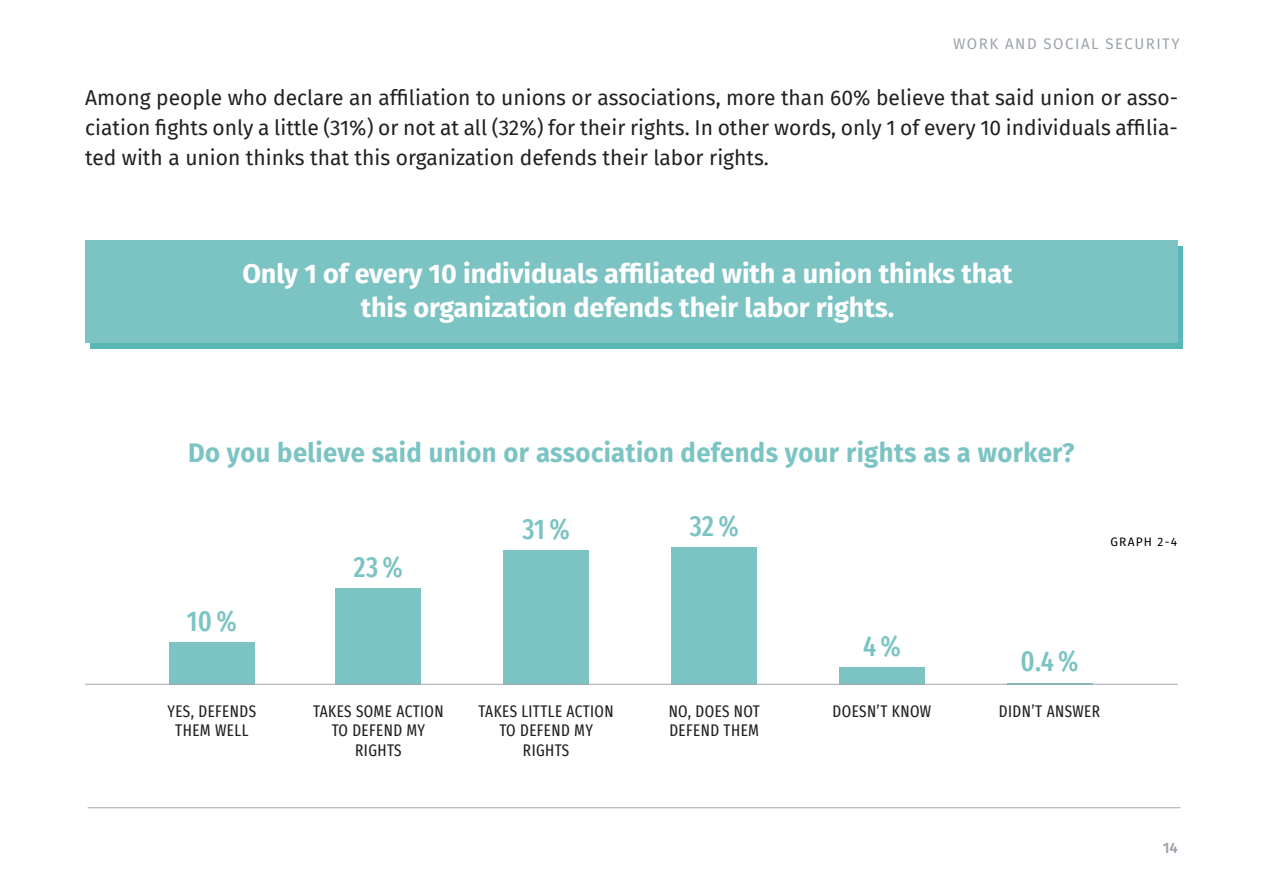
<style>
.page{position:relative;width:1263px;height:893px;background:#fff}
.page>*{position:absolute;margin:0;border:0;box-sizing:border-box;transform-origin:0 0}
.t1{font:500 extra-condensed 28.5px "Fira Sans";letter-spacing:.005em;color:#7cc3c3}
.t2{font:700 27px/34.5px "Fira Sans";letter-spacing:-.005em;color:#fff;text-align:center}
.t3{font:700 27px "Fira Sans";letter-spacing:.015em;color:#7cc3c3;scale:.95 1}
.t4{font:21px/30px "Fira Sans";color:#231f20;text-align:justify}
.t5{font:extra-condensed 16.5px/19.5px "Fira Sans";letter-spacing:.025em;color:#231f20;text-align:center}
.t6{font:15px "Fira Sans";letter-spacing:.1em;color:#9da4ab}
.t7{font:600 15px "Fira Sans";color:#9da4ab}
.t8{font:12px "Fira Sans";letter-spacing:.1em;color:#000001}
</style>
<div class="page">
<div style="left:90px;top:247px;width:1093px;height:102px;background:#59b8b6"></div>
<div style="left:85px;top:240px;width:1092px;height:103px;background:#7cc3c3"></div>
<hr style="left:88px;top:807px;width:1092px;height:1px;background:#9fa6ac">
<div style="left:169px;top:642px;width:85px;height:43px;background:#7cc3c3"></div>
<div style="left:336px;top:588px;width:85px;height:97px;background:#7cc3c3"></div>
<div style="left:504px;top:551px;width:85px;height:134px;background:#7cc3c3"></div>
<div style="left:672px;top:547px;width:85px;height:138px;background:#7cc3c3"></div>
<div style="left:839px;top:667px;width:85px;height:18px;background:#7cc3c3"></div>
<hr style="left:1007px;top:683px;width:85px;height:2px;background:#7cc3c3">
<hr style="left:85px;top:684px;width:1093px;height:1px;background:#9fa6ac">
<p class="t6" style="left:953px;top:33px;width:228px">WORK AND SOCIAL SECURITY</p>
<p class="t4" style="left:85px;top:82px;width:1094px">Among people who declare an affiliation to unions or associations, more than 60% believe that said union or asso&shy;ciation fights only a little (31%) or not at all (32%) for their rights. In other words, only 1 of every 10 individuals affilia&shy;ted with a union thinks that this organization defends their labor rights.</p>
<p class="t2" style="left:242px;top:254px;width:772px">Only 1 of every 10 individuals affiliated with a union thinks that this organization defends their labor rights.</p>
<p class="t3" style="left:188px;top:430px;width:935px">Do you believe said union or association defends your rights as a worker?</p>
<h1 class="t1" style="left:187px;top:598px;width:52px">10%</h1>
<p class="t5" style="left:168px;top:701px;width:90px">YES, DEFENDS<br>THEM WELL</p>
<h1 class="t1" style="left:354px;top:544px;width:51px">23%</h1>
<h1 class="t1" style="left:522px;top:507px;width:49px">31%</h1>
<p class="t5" style="left:313px;top:701px;width:132px">TAKES SOME ACTION<br>TO DEFEND MY<br>RIGHTS</p>
<p class="t5" style="left:479px;top:701px;width:137px">TAKES LITTLE ACTION<br>TO DEFEND MY<br>RIGHTS</p>
<h1 class="t1" style="left:690px;top:503px;width:50px">32%</h1>
<p class="t5" style="left:669px;top:701px;width:93px;text-align:left">NO, DOES NOT<br>DEFEND THEM</p>
<h1 class="t1" style="left:863px;top:623px;width:39px">4%</h1>
<p class="t5" style="left:833px;top:701px;width:100px">DOESN’T KNOW</p>
<p class="t8" style="left:1110px;top:532px;width:68px">GRAPH 2-4</p>
<h1 class="t1" style="left:1020px;top:639px;width:60px">0.4 %</h1>
<p class="t5" style="left:999px;top:701px;width:103px">DIDN’T ANSWER</p>
<p class="t7" style="left:1163px;top:836px;width:17px">14</p>
</div>
